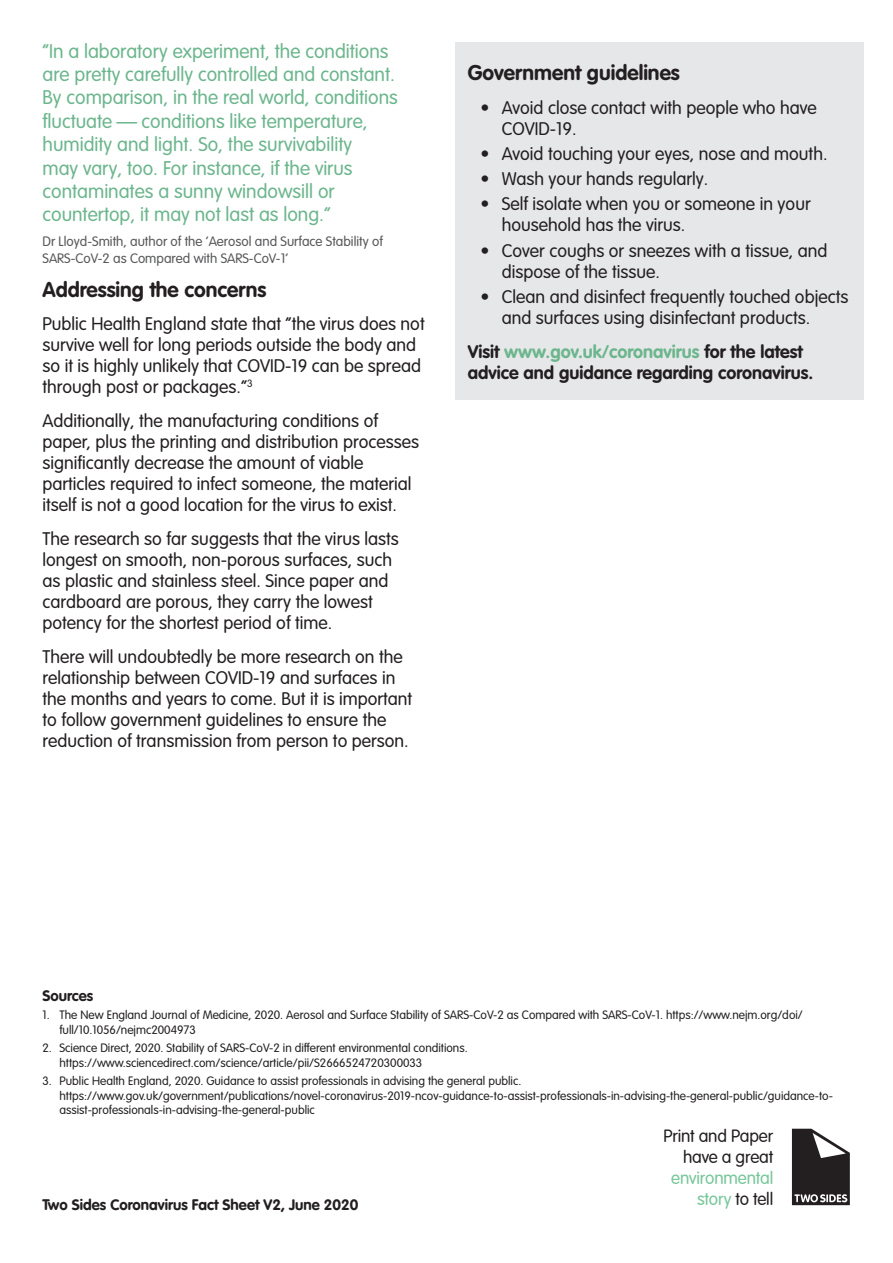
<style>
.page{position:relative;width:893px;height:1263px;background:#fff}
.page>*{position:absolute;margin:0;border:0;box-sizing:border-box;transform-origin:0 0}
.Main_body{font:700 21px "VAG Rounded LT Pro";color:#231f20}
.Large_Text_Quote{font:300 19.5px/23.4px "VAG Rounded LT Pro";color:#6cb68d}
.Main_body-2{font:300 18px/21px "VAG Rounded LT Pro";color:#231f20}
.Main_body-3{font:700 18px/21px "VAG Rounded LT Pro";color:#231f20}
.t1{font:300 17.4px/20.9px "VAG Rounded";letter-spacing:-.01em;color:#77c79a;text-align:right}
.t2{font:300 17.4px/20.9px "VAG Rounded";letter-spacing:-.01em;color:#231f20;text-align:right}
.t3{font:700 15px "VAG Rounded";color:#231f20}
.End_Notes{font:700 15px "VAG Rounded LT Pro";color:#231f20}
.Quote_Source{font:300 13.5px/16.5px "VAG Rounded LT Pro";color:#57585a}
.t4{font:300 12px/14.4px "VAG Rounded LT Pro";color:#231f20}
.s1{color:#6cb68d}
.s2{color:#231f20}
</style>
<div class="page">
<svg style="left:792px;top:1129px;width:58px;height:76px"></svg>
<div style="left:455px;top:43px;width:408px;height:357px;background:#e6e7e9"></div>
<p class="Large_Text_Quote" style="left:43px;top:40px;width:357px">“In a laboratory experiment, the conditions are pretty carefully controlled and constant.<br>By comparison, in the real world, conditions fluctuate — conditions like temperature, humidity and light. So, the survivability<br>may vary, too. For instance, if the virus contaminates a sunny windowsill or countertop, it may not last as long.”</p>
<p class="Quote_Source" style="left:43px;top:234px;width:342px">Dr Lloyd-Smith, author of the ‘Aerosol and Surface Stability of<br>SARS-CoV-2 as Compared with SARS-CoV-1’</p>
<p class="Main_body" style="left:43px;top:276px;width:226px">Addressing the concerns</p>
<p class="Main_body-2" style="left:43px;top:314px;width:384px">Public Health England state that “the virus does not survive well for long periods outside the body and so it is highly unlikely that COVID-19 can be spread through post or packages.”<sup>3</sup></p>
<p class="Main_body-2" style="left:43px;top:411px;width:378px">Additionally, the manufacturing conditions of paper, plus the printing and distribution processes significantly decrease the amount of viable particles required to infect someone, the material itself is not a good location for the virus to exist.</p>
<p class="Main_body-2" style="left:43px;top:529px;width:358px">The research so far suggests that the virus lasts longest on smooth, non-porous surfaces, such as plastic and stainless steel. Since paper and cardboard are porous, they carry the lowest potency for the shortest period of time.</p>
<p class="Main_body-2" style="left:43px;top:646px;width:371px">There will undoubtedly be more research on the relationship between COVID-19 and surfaces in the months and years to come. But it is important to follow government guidelines to ensure the reduction of transmission from person to person.</p>
<p class="Main_body" style="left:468px;top:59px;width:214px">Government guidelines</p>
<p class="Main_body-2" style="left:502px;top:97px;width:317px;text-indent:-21px">• Avoid close contact with people who have<br>COVID-19.</p>
<p class="Main_body-2" style="left:480px;top:144px;width:348px">• Avoid touching your eyes, nose and mouth.</p>
<p class="Main_body-2" style="left:480px;top:169px;width:229px">• Wash your hands regularly.</p>
<p class="Main_body-2" style="left:502px;top:194px;width:310px;text-indent:-21px">• Self isolate when you or someone in your household has the virus.</p>
<p class="Main_body-2" style="left:502px;top:240px;width:327px;text-indent:-21px">• Cover coughs or sneezes with a tissue, and dispose of the tissue.</p>
<p class="Main_body-2" style="left:502px;top:287px;width:348px;text-indent:-21px">• Clean and disinfect frequently touched objects and surfaces using disinfectant products.</p>
<p class="Main_body-3" style="left:468px;top:341px;width:347px">Visit <span class="s1">www.gov.uk/coronavirus</span> for the latest advice and guidance regarding coronavirus.</p>
<p class="End_Notes" style="left:43px;top:986px;width:52px">Sources</p>
<p class="t4" style="left:60px;top:1008px;width:745px;text-indent:-17px">1. The New England Journal of Medicine, 2020. Aerosol and Surface Stability of SARS-CoV-2 as Compared with SARS-CoV-1. https://www.nejm.org/doi/ full/10.1056/nejmc2004973</p>
<p class="t4" style="left:60px;top:1041px;width:410px;text-indent:-17px">2. Science Direct, 2020. Stability of SARS-CoV-2 in different environmental conditions. https://www.sciencedirect.com/science/article/pii/S2666524720300033</p>
<p class="t4" style="left:60px;top:1074px;width:775px;text-indent:-17px">3. Public Health England, 2020. Guidance to assist professionals in advising the general public. https://www.gov.uk/government/publications/novel-coronavirus-2019-ncov-guidance-to-assist-professionals-in-advising-the-general-public/guidance-to&shy;assist-professionals-in-advising-the-general-public</p>
<p class="t3" style="left:42px;top:1197px;width:318px">Two Sides Coronavirus Fact Sheet V2, June 2020</p>
<p class="t2" style="left:664px;top:1127px;width:111px">Print and Paper have a great</p>
<p class="t1" style="left:671px;top:1168px;width:103px">environmental story <span class="s2">to tell</span></p>
</div>
